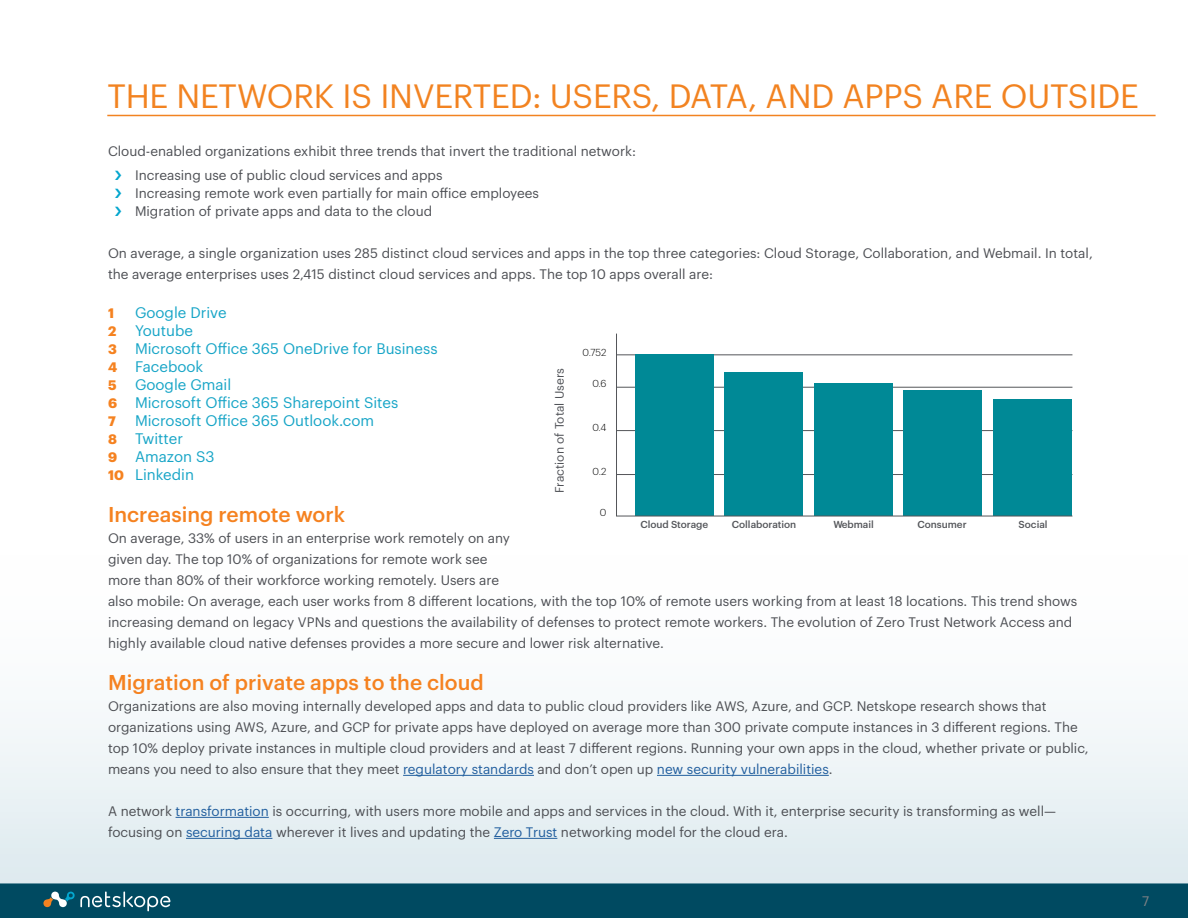
<style>
.page{position:relative;width:1188px;height:918px;background:#fff}
.page>*{position:absolute;margin:0;border:0;box-sizing:border-box;transform-origin:0 0}
.t1{font:33px "Graphik";letter-spacing:-.005em;color:#f28321}
.t2{font:500 21px "Graphik";color:#f58220}
.t3{font:15px/18px "Graphik";color:#17a5c7}
.t4{font:13.5px/21px "Graphik";color:#4d4f54}
.t5{font:700 13.5px "Graphik";color:#f58220}
.t6{font:13.5px "Graphik";color:#808285}
.t7{font:12px "Graphik";color:#4d4f54}
.t8{font:500 9.9px "Graphik";color:#54565a}
.t9{font:300 9.9px "Graphik";color:#000}
.s1{font-weight:700;font-size:13.5px;color:#f58220}
.s2{color:#215e9e}
</style>
<div class="page">
<div style="left:0;top:883px;width:1188px;height:35px;background:#004a61"></div>
<div style="left:0;top:487px;width:1188px;height:396px;background:linear-gradient(to bottom,#fff,#e3edf1)"></div>
<svg style="left:43px;top:891px;width:127px;height:20px"></svg>
<hr style="left:403px;top:775px;width:131px;height:1px;background:#215e9e">
<hr style="left:657px;top:775px;width:172px;height:1px;background:#215e9e">
<hr style="left:176px;top:817px;width:93px;height:1px;background:#215e9e">
<hr style="left:186px;top:838px;width:86px;height:1px;background:#215e9e">
<hr style="left:494px;top:838px;width:63px;height:1px;background:#215e9e">
<hr style="left:107px;top:115px;width:1049px;height:1px;background:#f28321">
<svg style="left:616px;top:334px;width:456px;height:182px"></svg>
<h1 class="t1" style="left:107px;top:71px;width:1033px">THE NETWORK IS INVERTED: USERS, DATA, AND APPS ARE OUTSIDE</h1>
<p class="t4" style="left:135px;top:138px;width:503px;line-height:24.3px;text-indent:-27px">Cloud-enabled organizations exhibit three trends that invert the traditional network:<br>Increasing use of public cloud services and apps</p>
<p class="t4" style="left:135px;top:183px;width:406px;line-height:18px">Increasing remote work even partially for main office employees<br>Migration of private apps and data to the cloud</p>
<p class="t4" style="left:108px;top:241px;width:986px">On average, a single organization uses 285 distinct cloud services and apps in the top three categories: Cloud Storage, Collaboration, and Webmail. In total, the average enterprises uses 2,415 distinct cloud services and apps. The top 10 apps overall are:</p>
<p class="t5" style="left:108px;top:303px;width:8px">1</p>
<p class="t3" style="left:108px;top:302px;width:331px;text-indent:27px">Google Drive<br><span class="s1">2</span> Youtube<br><span class="s1">3</span> Microsoft Office 365 OneDrive for Business<br><span class="s1">4</span> Facebook<br><span class="s1">5</span> Google Gmail<br><span class="s1">6</span> Microsoft Office 365 Sharepoint Sites</p>
<p class="t5" style="left:108px;top:411px;width:9px">7</p>
<p class="t9" style="left:583px;top:345px;width:25px">0.752</p>
<p class="t7" style="left:550px;top:493px;width:126px;rotate:-90deg">Fraction of Total Users</p>
<p class="t9" style="left:593px;top:376px;width:15px">0.6</p>
<p class="t3" style="left:108px;top:410px;width:268px;text-indent:27px">Microsoft Office 365 Outlook.com<br><span class="s1">8</span> Twitter<br><span class="s1">9</span> Amazon S3<br><span class="s1">10</span> Linkedin</p>
<h2 class="t2" style="left:108px;top:498px;width:239px">Increasing remote work</h2>
<p class="t4" style="left:108px;top:526px;width:971px">On average, 33% of users in an enterprise work remotely on any<br>given day. The top 10% of organizations for remote work see<br>more than 80% of their workforce working remotely. Users are<br>also mobile: On average, each user works from 8 different locations, with the top 10% of remote users working from at least 18 locations. This trend shows increasing demand on legacy VPNs and questions the availability of defenses to protect remote workers. The evolution of Zero Trust Network Access and highly available cloud native defenses provides a more secure and lower risk alternative.</p>
<h2 class="t2" style="left:108px;top:666px;width:377px">Migration of private apps to the cloud</h2>
<p class="t4" style="left:108px;top:694px;width:982px">Organizations are also moving internally developed apps and data to public cloud providers like AWS, Azure, and GCP. Netskope research shows that organizations using AWS, Azure, and GCP for private apps have deployed on average more than 300 private compute instances in 3 different regions. The top 10% deploy private instances in multiple cloud providers and at least 7 different regions. Running your own apps in the cloud, whether private or public, means you need to also ensure that they meet <span class="s2">regulatory standards</span> and don’t open up <span class="s2">new security vulnerabilities</span>.</p>
<p class="t4" style="left:108px;top:799px;width:950px">A network <span class="s2">transformation</span> is occurring, with users more mobile and apps and services in the cloud. With it, enterprise security is transforming as well— focusing on <span class="s2">securing data</span> wherever it lives and updating the <span class="s2">Zero Trust</span> networking model for the cloud era.</p>
<p class="t9" style="left:593px;top:420px;width:15px">0.4</p>
<p class="t9" style="left:593px;top:464px;width:15px">0.2</p>
<p class="t9" style="left:600px;top:505px;width:8px">0</p>
<p class="t8" style="left:640px;top:517px;width:69px">Cloud Storage</p>
<p class="t8" style="left:732px;top:517px;width:66px">Collaboration</p>
<p class="t8" style="left:833px;top:517px;width:42px">Webmail</p>
<p class="t8" style="left:917px;top:517px;width:51px">Consumer</p>
<p class="t8" style="left:1018px;top:517px;width:31px">Social</p>
<p class="t6" style="left:1142px;top:891px;width:9px">7</p>
</div>
